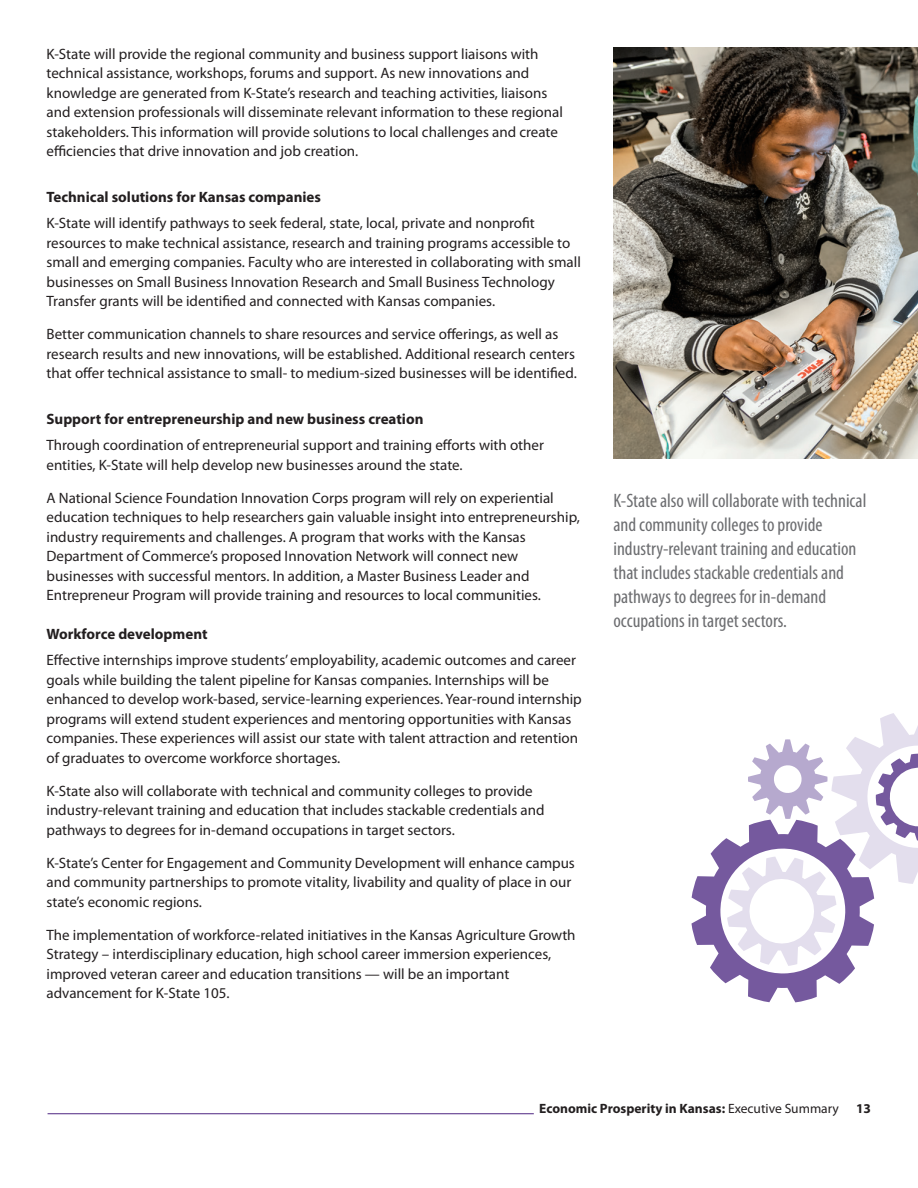
<style>
.page{position:relative;width:918px;height:1188px;background:#fff}
.page>*{position:absolute;margin:0;border:0;box-sizing:border-box;transform-origin:0 0}
.t1{font:condensed 19.5px/24px "Myriad Pro";color:#6c6d70}
.t2{font:15px/19.5px "Myriad Pro";color:#231f20}
.t3{font:700 15px "Myriad Pro";color:#231f20}
.t4{font:700 13.5px "Myriad Pro";color:#231f20}
.s1{font-weight:400}
</style>
<div class="page">
<hr style="left:48px;top:1113px;width:486px;height:1px;background:#4e2582">
<img style="left:613px;top:47px;width:305px;height:412px">
<svg style="left:691px;top:713px;width:227px;height:289px"></svg>
<p class="t2" style="left:46px;top:43px;width:518px">K-State will provide the regional community and business support liaisons with technical assistance, workshops, forums and support. As new innovations and knowledge are generated from K-State’s research and teaching activities, liaisons and extension professionals will disseminate relevant information to these regional stakeholders. This information will provide solutions to local challenges and create efficiencies that drive innovation and job creation.</p>
<p class="t3" style="left:46px;top:187px;width:276px">Technical solutions for Kansas companies</p>
<p class="t2" style="left:46px;top:213px;width:536px">K-State will identify pathways to seek federal, state, local, private and nonprofit resources to make technical assistance, research and training programs accessible to small and emerging companies. Faculty who are interested in collaborating with small businesses on Small Business Innovation Research and Small Business Technology Transfer grants will be identified and connected with Kansas companies.</p>
<p class="t2" style="left:46px;top:324px;width:532px">Better communication channels to share resources and service offerings, as well as research results and new innovations, will be established. Additional research centers that offer technical assistance to small- to medium-sized businesses will be identified.</p>
<p class="t3" style="left:46px;top:409px;width:378px">Support for entrepreneurship and new business creation</p>
<p class="t2" style="left:46px;top:435px;width:499px">Through coordination of entrepreneurial support and training efforts with other entities, K-State will help develop new businesses around the state.</p>
<p class="t2" style="left:46px;top:487px;width:535px">A National Science Foundation Innovation Corps program will rely on experiential education techniques to help researchers gain valuable insight into entrepreneurship, industry requirements and challenges. A program that works with the Kansas Department of Commerce’s proposed Innovation Network will connect new businesses with successful mentors. In addition, a Master Business Leader and Entrepreneur Program will provide training and resources to local communities.</p>
<p class="t3" style="left:46px;top:624px;width:163px">Workforce development</p>
<p class="t2" style="left:46px;top:650px;width:537px">Effective internships improve students’ employability, academic outcomes and career goals while building the talent pipeline for Kansas companies. Internships will be enhanced to develop work-based, service-learning experiences. Year-round internship programs will extend student experiences and mentoring opportunities with Kansas companies. These experiences will assist our state with talent attraction and retention of graduates to overcome workforce shortages.</p>
<p class="t2" style="left:46px;top:781px;width:500px">K-State also will collaborate with technical and community colleges to provide industry-relevant training and education that includes stackable credentials and pathways to degrees for in-demand occupations in target sectors.</p>
<p class="t2" style="left:46px;top:853px;width:530px">K-State’s Center for Engagement and Community Development will enhance campus and community partnerships to promote vitality, livability and quality of place in our state’s economic regions.</p>
<p class="t2" style="left:46px;top:925px;width:531px">The implementation of workforce-related initiatives in the Kansas Agriculture Growth Strategy – interdisciplinary education, high school career immersion experiences, improved veteran career and education transitions — will be an important advancement for K-State 105.</p>
<p class="t1" style="left:613px;top:488px;width:254px">K-State also will collaborate with technical and community colleges to provide industry-relevant training and education that includes stackable credentials and pathways to degrees for in-demand occupations in target sectors.</p>
<p class="t4" style="left:539px;top:1099px;width:301px">Economic Prosperity in Kansas: <span class="s1">Executive Summary</span></p>
<p class="t4" style="left:856px;top:1099px;width:16px">13</p>
</div>
